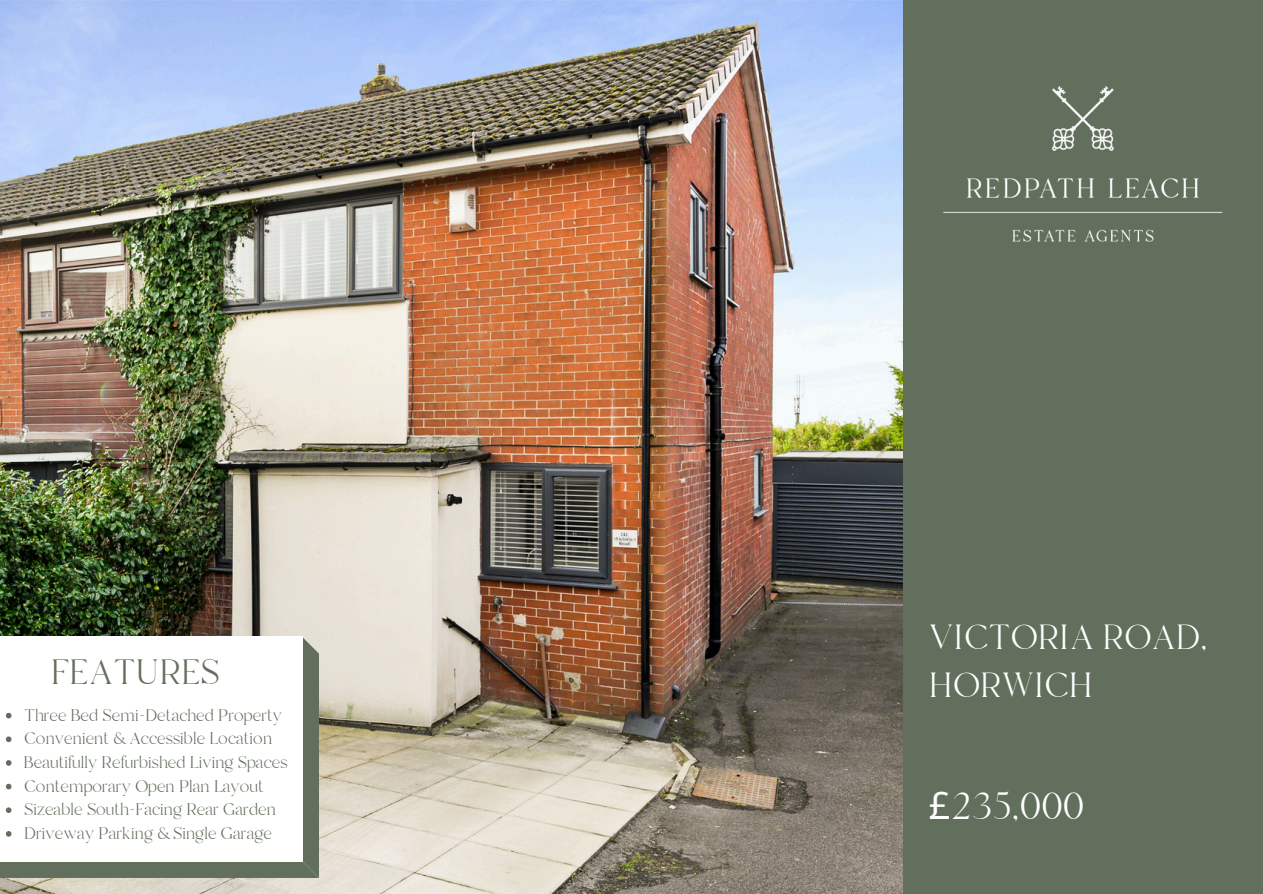
<style>
.page{position:relative;width:1263px;height:894px;background:#fff}
.page>*{position:absolute;margin:0;border:0;box-sizing:border-box;transform-origin:0 0}
.t1{font:37.8px "Branch";color:#fff}
.t2{font:34.95px "Branch";color:#616f5c}
.t3{font:34.8px/48.3px "Branch";color:#fff}
.t4{font:16.8px "Branch";color:#616f5c}
.s1{font-family:"Noto Sans"}
</style>
<div class="page">
<img style="left:0;top:0;width:903px;height:893px">
<div style="left:903px;top:0;width:360px;height:893px;background:#616f5c"></div>
<img style="left:780px;top:0;width:443px;height:360px">
<svg style="left:0;top:636px;width:319px;height:241px"></svg>
<h1 class="t2" style="left:51px;top:649px;width:170px">FEATURES</h1>
<p class="t4" style="left:24px;top:703px;width:259px">Three Bed Semi-Detached Property</p>
<p class="t4" style="left:24px;top:727px;width:249px">Convenient &amp; Accessible Location</p>
<p class="t4" style="left:24px;top:751px;width:265px">Beautifully Refurbished Living Spaces</p>
<p class="t4" style="left:24px;top:774px;width:241px">Contemporary Open Plan Layout</p>
<p class="t4" style="left:24px;top:798px;width:253px">Sizeable South-Facing Rear Garden</p>
<p class="t4" style="left:24px;top:821px;width:249px">Driveway Parking &amp; Single Garage</p>
<h1 class="t3" style="left:929px;top:613px;width:280px">VICTORIA ROAD,<br>HORWICH</h1>
<p class="t1" style="left:929px;top:781px;width:157px"><span class="s1">£</span>235,000</p>
</div>
